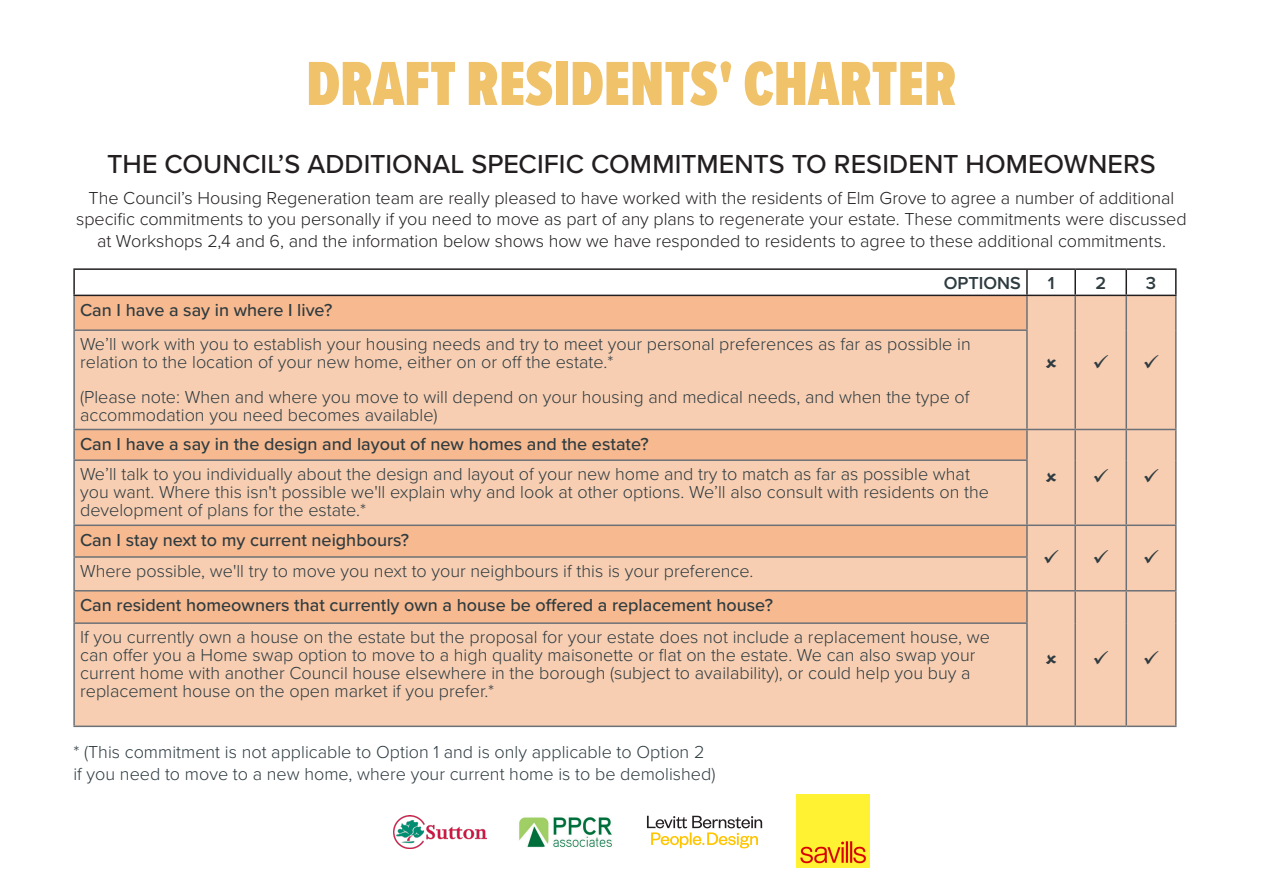
<style>
.page{position:relative;width:1263px;height:893px;background:#fff}
.page>*{position:absolute;margin:0;border:0;box-sizing:border-box;transform-origin:0 0}
.Page_title{font:900 64.5px "Proxima Nova Ex Cn";color:#f0c26a}
.Text_-_Section_-_Lin{font:500 27px "Proxima Nova";letter-spacing:.005em;color:#231f20}
.Small_subheading{font:300 18px/18px "Proxima Nova";color:#2e3b40}
.Text_-_Section_-_Lin-2{font:300 18px/21.6px "Proxima Nova";letter-spacing:-.005em;color:#231f20;text-align:center}
.Small_subheading-2{font:500 18px "Proxima Nova";color:#2e3b40}
.Small_subheading-3{font:600 18px "Proxima Nova";color:#2e3b40}
</style>
<div class="page">
<svg style="left:75px;top:296px;width:1100px;height:430px;background:#f6c8a8"></svg>
<hr style="left:73px;top:268px;width:954px;height:2px;background:#231f20">
<hr style="left:73px;top:270px;width:2px;height:25px;background:#231f20">
<hr style="left:1027px;top:268px;width:48px;height:2px;background:#231f20">
<hr style="left:1026px;top:270px;width:2px;height:25px;background:#231f20">
<hr style="left:1075px;top:268px;width:51px;height:2px;background:#231f20">
<hr style="left:1074px;top:270px;width:2px;height:25px;background:#231f20">
<hr style="left:1126px;top:268px;width:50px;height:2px;background:#231f20">
<hr style="left:1125px;top:270px;width:2px;height:25px;background:#231f20">
<svg style="left:1175px;top:270px;width:1px;height:25px"></svg>
<hr style="left:73px;top:295px;width:954px;height:1px;background:#231f20">
<hr style="left:1027px;top:295px;width:48px;height:1px;background:#231f20">
<hr style="left:1075px;top:295px;width:51px;height:1px;background:#231f20">
<hr style="left:1126px;top:295px;width:50px;height:1px;background:#231f20">
<hr style="left:1074px;top:296px;width:2px;height:34px;background:#6c7177">
<hr style="left:1125px;top:296px;width:2px;height:34px;background:#6c7177">
<hr style="left:1175px;top:296px;width:1px;height:34px;background:#6c7177">
<hr style="left:1074px;top:330px;width:2px;height:99px;background:#6c7177">
<hr style="left:1125px;top:330px;width:2px;height:99px;background:#6c7177">
<hr style="left:1175px;top:330px;width:1px;height:99px;background:#6c7177">
<hr style="left:1027px;top:429px;width:48px;height:1px;background:#6c7177">
<hr style="left:1075px;top:429px;width:51px;height:1px;background:#6c7177">
<hr style="left:1074px;top:430px;width:2px;height:30px;background:#6c7177">
<hr style="left:1126px;top:429px;width:50px;height:1px;background:#6c7177">
<hr style="left:1125px;top:430px;width:2px;height:30px;background:#6c7177">
<hr style="left:1175px;top:430px;width:1px;height:30px;background:#6c7177">
<hr style="left:1074px;top:460px;width:2px;height:64px;background:#6c7177">
<hr style="left:1125px;top:460px;width:2px;height:64px;background:#6c7177">
<hr style="left:1175px;top:460px;width:1px;height:64px;background:#6c7177">
<hr style="left:1027px;top:524px;width:48px;height:2px;background:#6c7177">
<hr style="left:1075px;top:524px;width:51px;height:2px;background:#6c7177">
<hr style="left:1074px;top:526px;width:2px;height:31px;background:#6c7177">
<hr style="left:1126px;top:524px;width:50px;height:2px;background:#6c7177">
<hr style="left:1125px;top:526px;width:2px;height:31px;background:#6c7177">
<hr style="left:1175px;top:526px;width:1px;height:31px;background:#6c7177">
<hr style="left:1074px;top:557px;width:2px;height:33px;background:#6c7177">
<hr style="left:1125px;top:557px;width:2px;height:33px;background:#6c7177">
<hr style="left:1175px;top:557px;width:1px;height:33px;background:#6c7177">
<hr style="left:1027px;top:590px;width:48px;height:1px;background:#6c7177">
<hr style="left:1075px;top:590px;width:51px;height:1px;background:#6c7177">
<hr style="left:1074px;top:591px;width:2px;height:32px;background:#6c7177">
<hr style="left:1126px;top:590px;width:50px;height:1px;background:#6c7177">
<hr style="left:1125px;top:591px;width:2px;height:32px;background:#6c7177">
<hr style="left:1175px;top:591px;width:1px;height:32px;background:#6c7177">
<hr style="left:1074px;top:623px;width:2px;height:103px;background:#6c7177">
<hr style="left:1125px;top:623px;width:2px;height:103px;background:#6c7177">
<hr style="left:1175px;top:623px;width:1px;height:103px;background:#6c7177">
<hr style="left:73px;top:331px;width:2px;height:98px;background:#6c7177">
<hr style="left:1026px;top:331px;width:2px;height:98px;background:#6c7177">
<hr style="left:73px;top:461px;width:2px;height:63px;background:#6c7177">
<hr style="left:1026px;top:461px;width:2px;height:63px;background:#6c7177">
<hr style="left:1026px;top:558px;width:2px;height:32px;background:#6c7177">
<hr style="left:1026px;top:624px;width:2px;height:102px;background:#6c7177">
<hr style="left:73px;top:558px;width:2px;height:32px;background:#6c7177">
<hr style="left:73px;top:624px;width:2px;height:102px;background:#6c7177">
<hr style="left:73px;top:726px;width:954px;height:1px;background:#6c7177">
<hr style="left:1027px;top:726px;width:48px;height:1px;background:#6c7177">
<hr style="left:1075px;top:726px;width:51px;height:1px;background:#6c7177">
<hr style="left:1126px;top:726px;width:50px;height:1px;background:#6c7177">
<hr style="left:73px;top:296px;width:2px;height:33px;background:#6c7177">
<hr style="left:1026px;top:296px;width:2px;height:33px;background:#6c7177">
<hr style="left:73px;top:329px;width:955px;height:2px;background:#6c7177">
<hr style="left:73px;top:429px;width:954px;height:1px;background:#6c7177">
<hr style="left:73px;top:430px;width:2px;height:29px;background:#6c7177">
<hr style="left:1026px;top:430px;width:2px;height:29px;background:#6c7177">
<hr style="left:73px;top:459px;width:955px;height:2px;background:#6c7177">
<hr style="left:73px;top:524px;width:954px;height:2px;background:#6c7177">
<hr style="left:73px;top:526px;width:2px;height:30px;background:#6c7177">
<hr style="left:1026px;top:526px;width:2px;height:30px;background:#6c7177">
<hr style="left:73px;top:556px;width:955px;height:2px;background:#6c7177">
<hr style="left:73px;top:590px;width:954px;height:1px;background:#6c7177">
<hr style="left:73px;top:591px;width:2px;height:31px;background:#6c7177">
<hr style="left:1026px;top:591px;width:2px;height:31px;background:#6c7177">
<hr style="left:73px;top:622px;width:955px;height:2px;background:#6c7177">
<img style="left:519px;top:817px;width:93px;height:31px">
<img style="left:796px;top:795px;width:73px;height:73px">
<img style="left:394px;top:815px;width:93px;height:33px">
<svg style="left:647px;top:816px;width:115px;height:32px"></svg>
<svg style="left:1046px;top:358px;width:10px;height:9px"></svg>
<svg style="left:1046px;top:473px;width:10px;height:9px"></svg>
<svg style="left:1046px;top:654px;width:10px;height:10px"></svg>
<svg style="left:1094px;top:354px;width:14px;height:14px"></svg>
<svg style="left:1144px;top:354px;width:14px;height:14px"></svg>
<svg style="left:1094px;top:469px;width:14px;height:14px"></svg>
<svg style="left:1144px;top:469px;width:14px;height:14px"></svg>
<svg style="left:1044px;top:550px;width:14px;height:13px"></svg>
<svg style="left:1094px;top:550px;width:14px;height:13px"></svg>
<svg style="left:1144px;top:550px;width:14px;height:13px"></svg>
<svg style="left:1094px;top:650px;width:14px;height:14px"></svg>
<svg style="left:1144px;top:650px;width:14px;height:14px"></svg>
<p class="Page_title" style="left:306px;top:37px;width:652px">DRAFT RESIDENTS' CHARTER</p>
<p class="Text_-_Section_-_Lin" style="left:107px;top:144px;width:1050px">THE COUNCIL’S ADDITIONAL SPECIFIC COMMITMENTS TO RESIDENT HOMEOWNERS</p>
<p class="Text_-_Section_-_Lin-2" style="left:76px;top:186px;width:1112px">The Council’s Housing Regeneration team are really pleased to have worked with the residents of Elm Grove to agree a number of additional specific commitments to you personally if you need to move as part of any plans to regenerate your estate. These commitments were discussed at Workshops 2,4 and 6, and the information below shows how we have responded to residents to agree to these additional commitments.</p>
<p class="Small_subheading-3" style="left:944px;top:270px;width:79px">OPTIONS</p>
<p class="Small_subheading-3" style="left:1048px;top:270px;width:8px">1</p>
<p class="Small_subheading-3" style="left:1095px;top:270px;width:12px">2</p>
<p class="Small_subheading-3" style="left:1146px;top:270px;width:12px">3</p>
<p class="Small_subheading-2" style="left:80px;top:296px;width:254px">Can I have a say in where I live?</p>
<p class="Small_subheading" style="left:80px;top:334px;width:892px">We’ll work with you to establish your housing needs and try to meet your personal preferences as far as possible in relation to the location of your new home, either on or off the estate.*</p>
<p class="Small_subheading" style="left:80px;top:387px;width:891px">(Please note: When and where you move to will depend on your housing and medical needs, and when the type of accommodation you need becomes available)</p>
<p class="Small_subheading-2" style="left:80px;top:430px;width:570px">Can I have a say in the design and layout of new homes and the estate?</p>
<p class="Small_subheading" style="left:80px;top:464px;width:891px">We’ll talk to you individually about the design and layout of your new home and try to match as far as possible what</p>
<p class="Small_subheading" style="left:80px;top:482px;width:910px">you want. Where this isn't possible we'll explain why and look at other options. We’ll also consult with residents on the development of plans for the estate.*</p>
<p class="Small_subheading-2" style="left:80px;top:526px;width:331px">Can I stay next to my current neighbours?</p>
<p class="Small_subheading" style="left:80px;top:561px;width:675px">Where possible, we'll try to move you next to your neighbours if this is your preference.</p>
<p class="Small_subheading-2" style="left:80px;top:592px;width:694px">Can resident homeowners that currently own a house be offered a replacement house?</p>
<p class="Small_subheading" style="left:80px;top:627px;width:911px">If you currently own a house on the estate but the proposal for your estate does not include a replacement house, we can offer you a Home swap option to move to a high quality maisonette or flat on the estate. We can also swap your current home with another Council house elsewhere in the borough (subject to availability), or could help you buy a replacement house on the open market if you prefer.*</p>
<p class="Small_subheading" style="left:73px;top:741px;width:644px;line-height:21.6px">* (This commitment is not applicable to Option 1 and is only applicable to Option 2 if you need to move to a new home, where your current home is to be demolished)</p>
</div>
